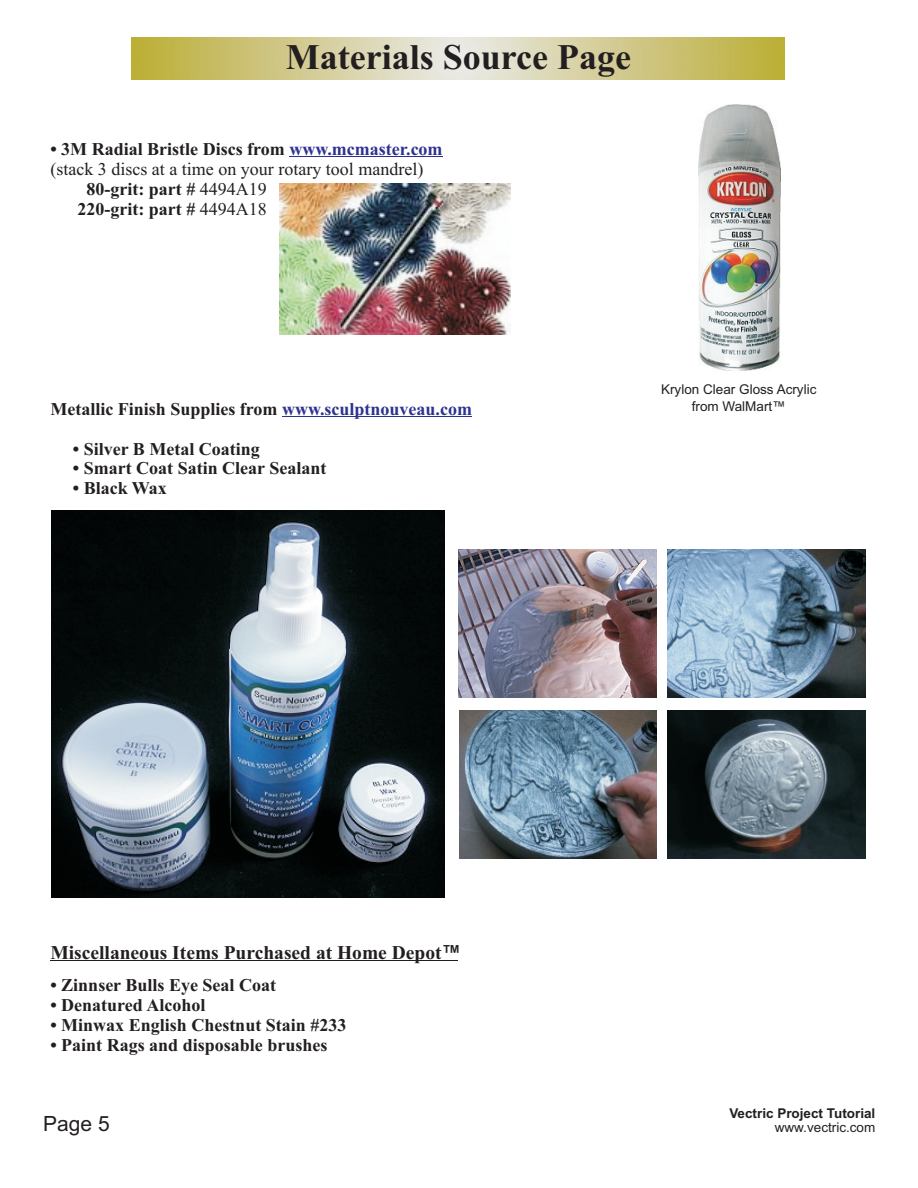
<style>
.page{position:relative;width:918px;height:1188px;background:#fff}
.page>*{position:absolute;margin:0;border:0;box-sizing:border-box;transform-origin:0 0}
.t1{font:700 36px "Times New Roman";color:#231f20}
.t2{font:21px "Arial";color:#231f20}
.t3{font:700 19.5px "Times New Roman";color:#231f20}
.t4{font:700 18px "Times New Roman";color:#231f20}
.t5{font:18px "Times New Roman";color:#231f20}
.t6{font:13.5px "Arial";color:#231f20}
.t7{font:700 13.5px "Arial";color:#231f20}
.s1{color:#2d3291}
.s2{font-weight:400}
.s3{font-family:"Arial"}
</style>
<div class="page">
<svg style="left:131px;top:38px;width:654px;height:41px;background:#d2ca8e"></svg>
<hr style="left:289px;top:156px;width:154px;height:1px;background:#2d3291">
<img style="left:279px;top:183px;width:231px;height:152px">
<hr style="left:50px;top:960px;width:408px;height:1px;background:#231f20">
<img style="left:699px;top:105px;width:81px;height:266px">
<hr style="left:282px;top:416px;width:50px;height:1px;background:#2d3291">
<hr style="left:332px;top:416px;width:140px;height:1px;background:#2d3291">
<img style="left:51px;top:511px;width:394px;height:387px">
<img style="left:668px;top:710px;width:198px;height:149px">
<img style="left:459px;top:550px;width:198px;height:148px">
<img style="left:668px;top:550px;width:198px;height:148px">
<img style="left:459px;top:710px;width:198px;height:149px">
<h1 class="t1" style="left:286px;top:45px;width:347px">Materials Source Page</h1>
<p class="t4" style="left:50px;top:143px;width:394px">• 3M Radial Bristle Discs from <span class="s1">www.mcmaster.com</span></p>
<p class="t5" style="left:50px;top:162px;width:374px">(stack 3 discs at a time on your rotary tool mandrel)</p>
<p class="t4" style="left:86px;top:183px;width:182px">80-grit: part # <span class="s2">4494A19</span></p>
<p class="t4" style="left:77px;top:202px;width:191px">220-grit: part # <span class="s2">4494A18</span></p>
<p class="t6" style="left:661px;top:384px;width:157px">Krylon Clear Gloss Acrylic</p>
<p class="t4" style="left:50px;top:402px;width:423px">Metallic Finish Supplies from <span class="s1">www.sculptnouveau.com</span></p>
<p class="t6" style="left:692px;top:401px;width:95px">from WalMart™</p>
<p class="t4" style="left:73px;top:442px;width:188px">• Silver B Metal Coating</p>
<p class="t4" style="left:73px;top:462px;width:255px">• Smart Coat Satin Clear Sealant</p>
<p class="t4" style="left:73px;top:482px;width:95px">• Black Wax</p>
<p class="t3" style="left:50px;top:945px;width:412px">Miscellaneous Items Purchased at Home Depot<span class="s3">™</span></p>
<p class="t4" style="left:51px;top:979px;width:227px">• Zinnser Bulls Eye Seal Coat</p>
<p class="t4" style="left:51px;top:999px;width:156px">• Denatured Alcohol</p>
<p class="t4" style="left:51px;top:1019px;width:297px">• Minwax English Chestnut Stain #233</p>
<p class="t4" style="left:51px;top:1039px;width:278px">• Paint Rags and disposable brushes</p>
<p class="t2" style="left:43px;top:1115px;width:68px">Page 5</p>
<p class="t7" style="left:729px;top:1108px;width:148px">Vectric Project Tutorial</p>
<p class="t6" style="left:775px;top:1122px;width:102px">www.vectric.com</p>
</div>
